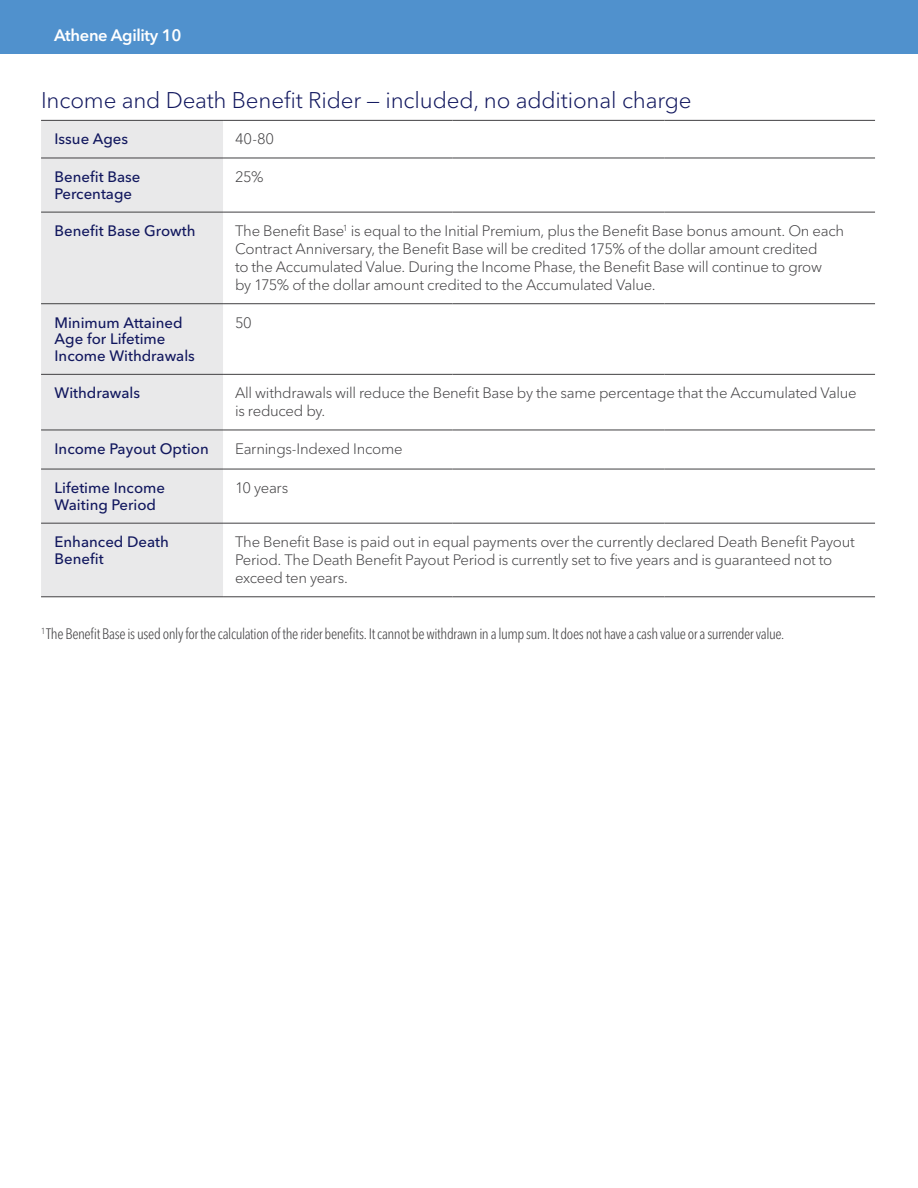
<style>
.page{position:relative;width:918px;height:1188px;background:#fff}
.page>*{position:absolute;margin:0;border:0;box-sizing:border-box;transform-origin:0 0}
.t1{font:300 22.5px "Avenir Next LT Pro";letter-spacing:-.005em;color:#11175e}
.t2{font:600 16.5px "Avenir Next LT Pro";letter-spacing:-.02em;color:#fff}
.t3{font:300 15px/18px "Avenir Next LT Pro";letter-spacing:-.02em;color:#414042}
.t4{font:500 15px/16.5px "Avenir Next LT Pro";color:#11175e}
.t5{font:300 condensed 15px "Avenir Next LT Pro";letter-spacing:-.025em;color:#414042}
</style>
<div class="page">
<div style="left:41px;top:121px;width:182px;height:476px;background:#e9e9ea"></div>
<hr style="left:41px;top:158px;width:182px;height:1px;background:#414042">
<hr style="left:223px;top:158px;width:230px;height:1px;background:#414042">
<hr style="left:453px;top:158px;width:212px;height:1px;background:#414042">
<hr style="left:665px;top:158px;width:210px;height:1px;background:#414042">
<hr style="left:41px;top:212px;width:182px;height:1px;background:#414042">
<hr style="left:223px;top:212px;width:230px;height:1px;background:#414042">
<hr style="left:453px;top:212px;width:212px;height:1px;background:#414042">
<hr style="left:665px;top:212px;width:210px;height:1px;background:#414042">
<hr style="left:41px;top:303px;width:182px;height:1px;background:#414042">
<hr style="left:223px;top:303px;width:230px;height:1px;background:#414042">
<hr style="left:453px;top:303px;width:212px;height:1px;background:#414042">
<hr style="left:665px;top:303px;width:210px;height:1px;background:#414042">
<hr style="left:41px;top:374px;width:182px;height:1px;background:#414042">
<hr style="left:223px;top:374px;width:230px;height:1px;background:#414042">
<hr style="left:453px;top:374px;width:212px;height:1px;background:#414042">
<hr style="left:665px;top:374px;width:210px;height:1px;background:#414042">
<hr style="left:41px;top:430px;width:182px;height:1px;background:#414042">
<hr style="left:223px;top:430px;width:230px;height:1px;background:#414042">
<hr style="left:453px;top:430px;width:212px;height:1px;background:#414042">
<hr style="left:665px;top:430px;width:210px;height:1px;background:#414042">
<hr style="left:41px;top:469px;width:182px;height:1px;background:#414042">
<hr style="left:223px;top:469px;width:230px;height:1px;background:#414042">
<hr style="left:453px;top:469px;width:212px;height:1px;background:#414042">
<hr style="left:665px;top:469px;width:210px;height:1px;background:#414042">
<hr style="left:41px;top:523px;width:182px;height:1px;background:#414042">
<hr style="left:223px;top:523px;width:230px;height:1px;background:#414042">
<hr style="left:453px;top:523px;width:212px;height:1px;background:#414042">
<hr style="left:665px;top:523px;width:210px;height:1px;background:#414042">
<hr style="left:41px;top:597px;width:182px;height:1px;background:#414042">
<hr style="left:223px;top:597px;width:230px;height:1px;background:#414042">
<hr style="left:453px;top:597px;width:212px;height:1px;background:#414042">
<hr style="left:665px;top:597px;width:210px;height:1px;background:#414042">
<hr style="left:41px;top:120px;width:182px;height:1px;background:#414042">
<hr style="left:223px;top:120px;width:230px;height:1px;background:#414042">
<hr style="left:453px;top:120px;width:212px;height:1px;background:#414042">
<hr style="left:665px;top:120px;width:210px;height:1px;background:#414042">
<div style="left:0;top:0;width:918px;height:54px;background:#5091cd"></div>
<p class="t2" style="left:54px;top:25px;width:129px">Athene Agility 10</p>
<h1 class="t1" style="left:41px;top:87px;width:652px">Income and Death Benefit Rider — included, no additional charge</h1>
<p class="t4" style="left:55px;top:131px;width:75px">Issue Ages</p>
<p class="t3" style="left:235px;top:130px;width:41px">40-80</p>
<p class="t4" style="left:55px;top:169px;width:87px">Benefit Base<br>Percentage</p>
<p class="t3" style="left:235px;top:168px;width:30px">25%</p>
<p class="t4" style="left:55px;top:223px;width:142px">Benefit Base Growth</p>
<p class="t3" style="left:235px;top:222px;width:611px">The Benefit Base<sup>1</sup> is equal to the Initial Premium, plus the Benefit Base bonus amount. On each Contract Anniversary, the Benefit Base will be credited 175% of the dollar amount credited<br>to the Accumulated Value. During the Income Phase, the Benefit Base will continue to grow<br>by 175% of the dollar amount credited to the Accumulated Value.</p>
<p class="t4" style="left:55px;top:314px;width:142px">Minimum Attained<br>Age for Lifetime<br>Income Withdrawals</p>
<p class="t3" style="left:235px;top:314px;width:18px">50</p>
<p class="t4" style="left:55px;top:385px;width:87px">Withdrawals</p>
<p class="t3" style="left:235px;top:384px;width:623px">All withdrawals will reduce the Benefit Base by the same percentage that the Accumulated Value is reduced by.</p>
<p class="t4" style="left:55px;top:441px;width:156px">Income Payout Option</p>
<p class="t3" style="left:235px;top:440px;width:169px">Earnings-Indexed Income</p>
<p class="t4" style="left:55px;top:480px;width:112px">Lifetime Income<br>Waiting Period</p>
<p class="t3" style="left:235px;top:479px;width:55px">10 years</p>
<p class="t4" style="left:55px;top:534px;width:116px">Enhanced Death<br>Benefit</p>
<p class="t3" style="left:235px;top:533px;width:621px">The Benefit Base is paid out in equal payments over the currently declared Death Benefit Payout<br>Period. The Death Benefit Payout Period is currently set to five years and is guaranteed not to exceed ten years.</p>
<p class="t5" style="left:41px;top:625px;width:745px"><sup>1</sup> The Benefit Base is used only for the calculation of the rider benefits. It cannot be withdrawn in a lump sum. It does not have a cash value or a surrender value.</p>
</div>
